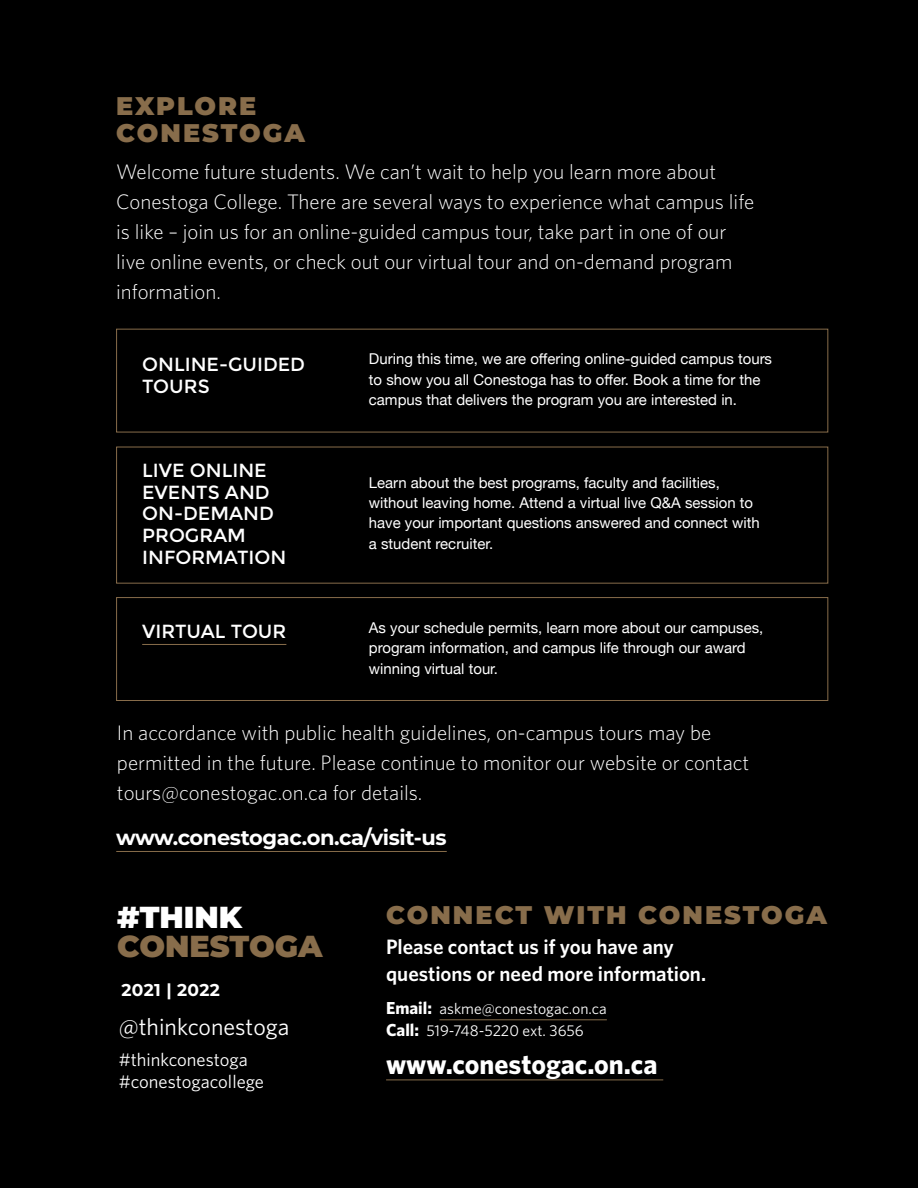
<style>
.page{position:relative;width:918px;height:1188px;background:#000}
.page>*{position:absolute;margin:0;border:0;box-sizing:border-box;transform-origin:0 0}
.t1{font:900 30.3px "Montserrat";color:#886d4b}
.t2{font:900 30.3px "Montserrat";color:#fff}
.t3{font:700 27.75px "Whitney";color:#fff}
.DEGREE_DESCRIPTION{font:900 25.5px "Montserrat";letter-spacing:.08em;color:#886d4b}
.DEGREE_DESCRIPTION-2{font:300 23.85px "Whitney";color:#fff}
.DEGREE_DESCRIPTION-3{font:23.85px "Whitney";color:#fff}
.Body{font:300 21px/30px "Whitney";color:#fff}
.t4{font:700 21px "Montserrat";letter-spacing:-.02em;color:#fff}
.t5{font:600 20.85px/27.2px "Whitney";color:#fff}
.t6{font:19.05px/21.8px "Montserrat";color:#fff}
.DEGREE_DESCRIPTION-4{font:300 18.6px "Whitney";color:#fff}
.DEGREE_DESCRIPTION-5{font:18.6px "Whitney";color:#fff}
.t7{font:700 17.1px "Montserrat";letter-spacing:.02em;color:#fff}
.t8{font:15.6px "Whitney";color:#fff}
.LRG_BODY_BULLETS{font:15px/20.4px "Helvetica Neue";color:#fff}
.s1{font-weight:700;font-size:17.4px}
</style>
<div class="page">
<hr style="left:440px;top:1019px;width:167px;height:1px;background:#886d4b">
<hr style="left:386px;top:1080px;width:277px;height:1px;background:#886d4b">
<div style="left:116px;top:329px;width:712px;height:103px;border:1px solid #886d4b"></div>
<div style="left:116px;top:597px;width:712px;height:104px;border:1px solid #886d4b"></div>
<hr style="left:142px;top:644px;width:144px;height:1px;background:#886d4b">
<hr style="left:116px;top:851px;width:331px;height:1px;background:#886d4b">
<p class="DEGREE_DESCRIPTION" style="left:116px;top:86px;width:142px">EXPLORE</p>
<p class="DEGREE_DESCRIPTION" style="left:116px;top:113px;width:190px">CONESTOGA</p>
<p class="Body" style="left:116px;top:156px;width:640px">Welcome future students. We can’t wait to help you learn more about Conestoga College. There are several ways to experience what campus life is like – join us for an online-guided campus tour, take part in one of our live online events, or check out our virtual tour and on-demand program information.</p>
<p class="t6" style="left:142px;top:354px;width:164px">ONLINE-GUIDED<br>TOURS</p>
<p class="t6" style="left:142px;top:459px;width:146px">LIVE ONLINE<br>EVENTS AND<br>ON-DEMAND<br>PROGRAM<br>INFORMATION</p>
<p class="t6" style="left:142px;top:621px;width:146px">VIRTUAL TOUR</p>
<p class="LRG_BODY_BULLETS" style="left:369px;top:350px;width:405px">During this time, we are offering online-guided campus tours to show you all Conestoga has to offer. Book a time for the campus that delivers the program you are interested in.</p>
<p class="LRG_BODY_BULLETS" style="left:369px;top:473px;width:392px">Learn about the best programs, faculty and facilities, without leaving home. Attend a virtual live Q&amp;A session to have your important questions answered and connect with a student recruiter.</p>
<p class="LRG_BODY_BULLETS" style="left:369px;top:618px;width:396px">As your schedule permits, learn more about our campuses, program information, and campus life through our award winning virtual tour.</p>
<p class="Body" style="left:117px;top:718px;width:634px">In accordance with public health guidelines, on-campus tours may be permitted in the future. Please continue to monitor our website or contact tours@conestogac.on.ca for details.</p>
<p class="t4" style="left:116px;top:823px;width:332px">www.conestogac.on.ca/visit-us</p>
<p class="t2" style="left:117px;top:895px;width:126px">#THINK</p>
<p class="t1" style="left:117px;top:924px;width:207px">CONESTOGA</p>
<p class="t7" style="left:121px;top:978px;width:100px">2021 | 2022</p>
<p class="DEGREE_DESCRIPTION-3" style="left:119px;top:1013px;width:172px">@thinkconestoga</p>
<p class="DEGREE_DESCRIPTION-5" style="left:119px;top:1048px;width:131px">#thinkconestoga</p>
<p class="DEGREE_DESCRIPTION-5" style="left:119px;top:1071px;width:147px">#conestogacollege</p>
<p class="DEGREE_DESCRIPTION-2" style="left:147px;top:1010px;width:171px">@thinkconestoga</p>
<p class="DEGREE_DESCRIPTION-4" style="left:147px;top:1048px;width:129px">#thinkconestoga</p>
<p class="DEGREE_DESCRIPTION-4" style="left:147px;top:1070px;width:145px">#conestogacollege</p>
<p class="DEGREE_DESCRIPTION" style="left:386px;top:895px;width:443px">CONNECT WITH CONESTOGA</p>
<p class="t5" style="left:386px;top:932px;width:322px">Please contact us if you have any questions or need more information.</p>
<p class="t8" style="left:386px;top:999px;width:222px"><span class="s1">Email:</span> askme@conestogac.on.ca</p>
<p class="t8" style="left:386px;top:1022px;width:199px"><span class="s1">Call:</span> 519-748-5220 ext. 3656</p>
<p class="t3" style="left:386px;top:1047px;width:273px">www.conestogac.on.ca</p>
</div>
